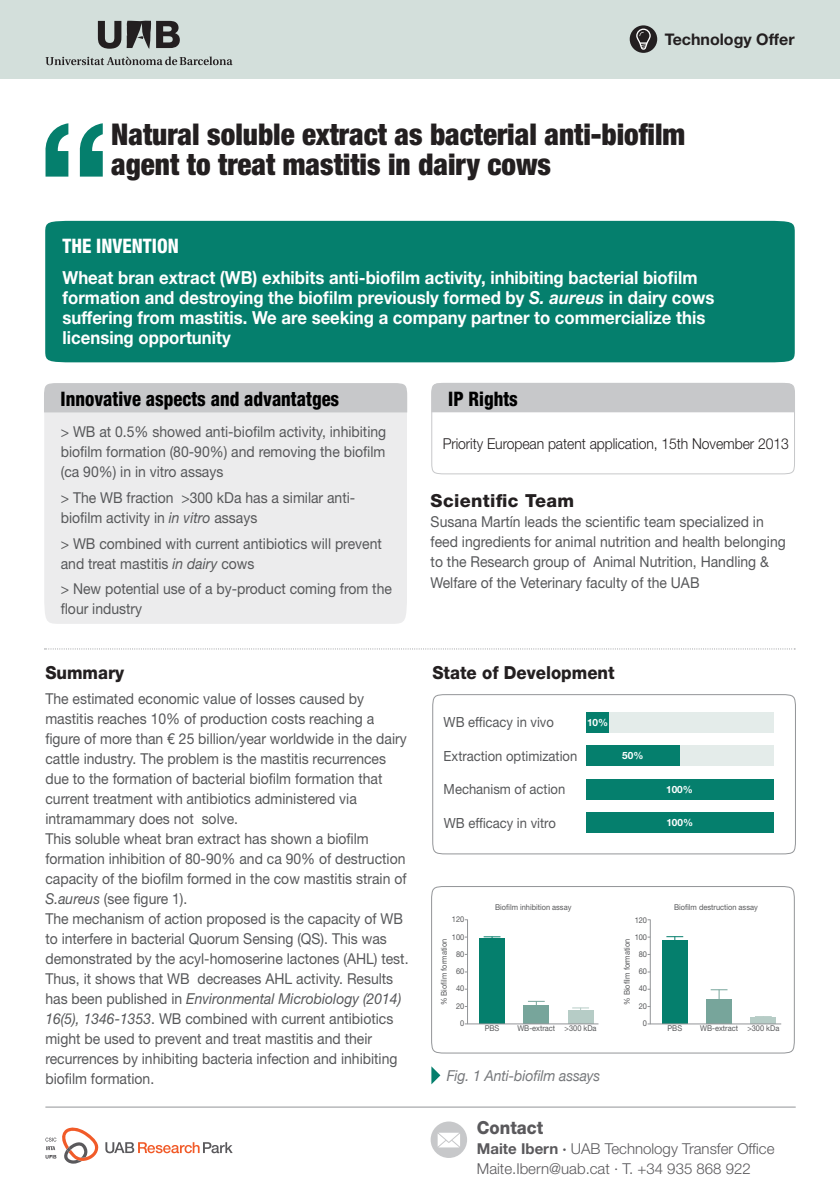
<style>
.page{position:relative;width:840px;height:1191px;background:#fff}
.page>*{position:absolute;margin:0;border:0;box-sizing:border-box;transform-origin:0 0}
.t1{font:900 condensed 30px "Helvetica Neue LT Std";color:#231f20}
.t2{font:800 condensed 20px "Helvetica Neue LT Std";color:#000;scale:.93 1}
.t3{font:800 condensed 20px "Helvetica Neue LT Std";color:#fff;scale:.93 1}
.t4{font:700 18px/20px "Helvetica Neue LT Std";color:#fff;scale:.93 1}
.t5{font:800 18px "Helvetica Neue LT Std";color:#231f20;scale:.93 1}
.t6{font:800 18px "Helvetica Neue LT Std";letter-spacing:.02em;color:#231f20}
.t7{font:800 18px "Helvetica Neue LT Std";color:#5a595c;scale:.93 1}
.t8{font:700 16px "Helvetica Neue LT Std";color:#231f20}
.t9{font:15px/20px "Helvetica Neue LT Std";color:#57585a;scale:.93 1}
.t10{font:300 15px "Helvetica Neue LT Std";color:#5a595c}
.t11{font:300 15px "Helvetica Neue LT Std";letter-spacing:-.005em;color:#231f20;scale:.93 1}
.Pie_de_foto{font:italic 15px "Helvetica Neue";letter-spacing:-.01em;color:#76787b;scale:.94 1}
.t12{font:14px "Helvetica Neue LT Std";color:#57585a;scale:.93 1}
.t13{font:700 10px "Helvetica Neue LT Std";color:#fff}
.t14{font:8px "Helvetica Neue LT Std";color:#57585a;scale:.93 1}
.s1{font-style:italic}
.s2{font-weight:700}
</style>
<div class="page">
<div style="left:44px;top:412px;width:363px;height:212px;background:#ececed"></div>
<div style="left:45px;top:221px;width:749px;height:141px;background:#057f6d"></div>
<div style="left:432px;top:694px;width:363px;height:160px;border:1px solid #939598;border-radius:14px"></div>
<div style="left:0;top:0;width:839px;height:78px;background:#d3dfdb"></div>
<svg style="left:629px;top:25px;width:27px;height:28px"></svg>
<svg style="left:635px;top:29px;width:15px;height:21px"></svg>
<svg style="left:431px;top:383px;width:364px;height:92px"></svg>
<div style="left:44px;top:383px;width:363px;height:29px;background:#c7c8ca"></div>
<svg style="left:45px;top:56px;width:187px;height:9px"></svg>
<svg style="left:98px;top:21px;width:23px;height:28px"></svg>
<svg style="left:127px;top:20px;width:53px;height:29px"></svg>
<hr style="left:45px;top:1106px;width:750px;height:1px;background:#939598">
<svg style="left:44px;top:648px;width:748px;height:1px"></svg>
<div style="left:585px;top:712px;width:24px;height:20px;background:#057f6d"></div>
<div style="left:609px;top:712px;width:163px;height:20px;background:#e4ecea"></div>
<div style="left:609px;top:745px;width:163px;height:20px;background:#e4ecea"></div>
<div style="left:585px;top:745px;width:94px;height:20px;background:#057f6d"></div>
<div style="left:585px;top:779px;width:187px;height:20px;background:#057f6d"></div>
<div style="left:586px;top:812px;width:186px;height:20px;background:#057f6d"></div>
<svg style="left:105px;top:1142px;width:127px;height:11px"></svg>
<svg style="left:45px;top:1127px;width:54px;height:36px"></svg>
<div style="left:430px;top:1121px;width:37px;height:37px;background:#c7c8ca;border-radius:50%"></div>
<svg style="left:437px;top:1132px;width:23px;height:15px"></svg>
<svg style="left:45px;top:123px;width:58px;height:54px"></svg>
<svg style="left:431px;top:1066px;width:9px;height:18px"></svg>
<div style="left:431px;top:886px;width:363px;height:167px;border:1px solid #939598;border-radius:15px"></div>
<div style="left:479px;top:938px;width:25px;height:85px;background:#057f6d"></div>
<div style="left:661px;top:940px;width:26px;height:83px;background:#057f6d"></div>
<div style="left:523px;top:1005px;width:26px;height:18px;background:#77a59b"></div>
<div style="left:706px;top:999px;width:25px;height:24px;background:#77a59b"></div>
<div style="left:567px;top:1010px;width:26px;height:13px;background:#b6ccc6"></div>
<div style="left:750px;top:1017px;width:25px;height:6px;background:#b6ccc6"></div>
<hr style="left:464px;top:1023px;width:134px;height:1px;background:#939598">
<hr style="left:647px;top:1023px;width:133px;height:1px;background:#939598">
<hr style="left:467px;top:919px;width:1px;height:105px;background:#939598">
<hr style="left:649px;top:919px;width:1px;height:105px;background:#939598">
<svg style="left:483px;top:936px;width:17px;height:2px"></svg>
<svg style="left:666px;top:936px;width:16px;height:4px"></svg>
<svg style="left:528px;top:1000px;width:16px;height:5px"></svg>
<svg style="left:710px;top:989px;width:17px;height:10px"></svg>
<svg style="left:572px;top:1007px;width:16px;height:3px"></svg>
<svg style="left:755px;top:1016px;width:16px;height:1px"></svg>
<p class="t8" style="left:664px;top:29px;width:131px">Technology Offer</p>
<p class="t1" style="left:111px;top:116px;width:575px">Natural soluble extract as bacterial anti-biofilm</p>
<p class="t1" style="left:111px;top:146px;width:441px">agent to treat mastitis in dairy cows</p>
<p class="t3" style="left:62px;top:233px;width:126px">THE INVENTION</p>
<p class="t4" style="left:62px;top:267px;width:702px">Wheat bran extract (WB) exhibits anti-biofilm activity, inhibiting bacterial biofilm formation and destroying the biofilm previously formed by <span class="s1">S. aureus</span> in dairy cows suffering from mastitis. We are seeking a company partner to commercialize this licensing opportunity</p>
<p class="t2" style="left:61px;top:387px;width:301px">Innovative aspects and advantatges</p>
<p class="t2" style="left:448px;top:387px;width:76px">IP Rights</p>
<p class="t9" style="left:61px;top:421px;width:351px;text-align:justify">&gt; WB at 0.5% showed anti-biofilm activity, inhibiting biofilm formation (80-90%) and removing the biofilm (ca 90%) in in vitro assays</p>
<p class="t9" style="left:61px;top:487px;width:318px">&gt; The WB fraction &gt;300 kDa has a similar anti&shy;biofilm activity in <span class="s1">in vitro</span> assays</p>
<p class="t9" style="left:61px;top:533px;width:346px">&gt; WB combined with current antibiotics will prevent and treat mastitis <span class="s1">in dairy</span> cows</p>
<p class="t9" style="left:61px;top:578px;width:357px">&gt; New potential use of a by-product coming from the flour industry</p>
<p class="t5" style="left:45px;top:661px;width:86px">Summary</p>
<p class="t9" style="left:45px;top:688px;width:390px">The estimated economic value of losses caused by mastitis reaches 10% of production costs reaching a figure of more than € 25 billion/year worldwide in the dairy cattle industry. The problem is the mastitis recurrences due to the formation of bacterial biofilm formation that current treatment with antibiotics administered via intramammary does not solve.</p>
<p class="t9" style="left:45px;top:828px;width:389px">This soluble wheat bran extract has shown a biofilm formation inhibition of 80-90% and ca 90% of destruction capacity of the biofilm formed in the cow mastitis strain of <span class="s1">S.aureus</span> (see figure 1).</p>
<p class="t9" style="left:45px;top:908px;width:392px">The mechanism of action proposed is the capacity of WB to interfere in bacterial Quorum Sensing (QS). This was demonstrated by the acyl-homoserine lactones (AHL) test.<br>Thus, it shows that WB decreases AHL activity. Results has been published in <span class="s1">Environmental Microbiology (2014)<br>16(5), 1346-1353</span>. WB combined with current antibiotics might be used to prevent and treat mastitis and their recurrences by inhibiting bacteria infection and inhibiting biofilm formation.</p>
<p class="t11" style="left:442px;top:434px;width:373px">Priority European patent application, 15th November 2013</p>
<p class="t6" style="left:430px;top:490px;width:145px">Scientific Team</p>
<p class="t9" style="left:430px;top:512px;width:383px">Susana Martín leads the scientific team specialized in feed ingredients for animal nutrition and health belonging to the Research group of Animal Nutrition, Handling &amp; Welfare of the Veterinary faculty of the UAB</p>
<p class="t5" style="left:432px;top:661px;width:197px">State of Development</p>
<p class="t12" style="left:443px;top:713px;width:120px">WB efficacy in vivo</p>
<p class="t12" style="left:443px;top:747px;width:145px">Extraction optimization</p>
<p class="t12" style="left:443px;top:781px;width:132px">Mechanism of action</p>
<p class="t12" style="left:443px;top:814px;width:122px">WB efficacy in vitro</p>
<p class="t13" style="left:586px;top:716px;width:23px">10%</p>
<p class="t13" style="left:622px;top:749px;width:23px">50%</p>
<p class="t13" style="left:665px;top:783px;width:28px">100%</p>
<p class="t13" style="left:666px;top:816px;width:28px">100%</p>
<p class="t14" style="left:495px;top:902px;width:83px">Biofilm inhibition assay</p>
<p class="t14" style="left:673px;top:902px;width:91px">Biofilm destruction assay</p>
<p class="t14" style="left:451px;top:915px;width:15px">120</p>
<p class="t14" style="left:634px;top:915px;width:15px">120</p>
<p class="t14" style="left:451px;top:932px;width:15px">100</p>
<p class="t14" style="left:634px;top:932px;width:15px">100</p>
<p class="t14" style="left:456px;top:949px;width:10px">80</p>
<p class="t14" style="left:638px;top:949px;width:10px">80</p>
<p class="t14" style="left:456px;top:966px;width:10px">60</p>
<p class="t14" style="left:638px;top:966px;width:10px">60</p>
<p class="t14" style="left:456px;top:983px;width:10px">40</p>
<p class="t14" style="left:638px;top:983px;width:10px">40</p>
<p class="t14" style="left:456px;top:1001px;width:10px">20</p>
<p class="t14" style="left:638px;top:1001px;width:10px">20</p>
<p class="t14" style="left:460px;top:1018px;width:6px">0</p>
<p class="t14" style="left:642px;top:1018px;width:6px">0</p>
<p class="t14" style="left:484px;top:1023px;width:17px">PBS</p>
<p class="t14" style="left:667px;top:1023px;width:17px">PBS</p>
<p class="t14" style="left:439px;top:1005px;width:73px;rotate:-90deg">% Biofilm formation</p>
<p class="t14" style="left:621px;top:1005px;width:73px;rotate:-90deg">% Biofilm formation</p>
<p class="t14" style="left:517px;top:1023px;width:42px">WB-extract</p>
<p class="t14" style="left:564px;top:1023px;width:36px">&gt;300 kDa</p>
<p class="t14" style="left:699px;top:1023px;width:42px">WB-extract</p>
<p class="t14" style="left:747px;top:1023px;width:36px">&gt;300 kDa</p>
<p class="Pie_de_foto" style="left:446px;top:1065px;width:165px">Fig. 1 Anti-biofilm assays</p>
<p class="t7" style="left:476px;top:1117px;width:73px">Contact</p>
<p class="t10" style="left:476px;top:1139px;width:299px"><span class="s2">Maite Ibern ·</span> UAB Technology Transfer Office</p>
<p class="t10" style="left:476px;top:1159px;width:275px">Maite.Ibern@uab.cat · T. +34 935 868 922</p>
</div>
